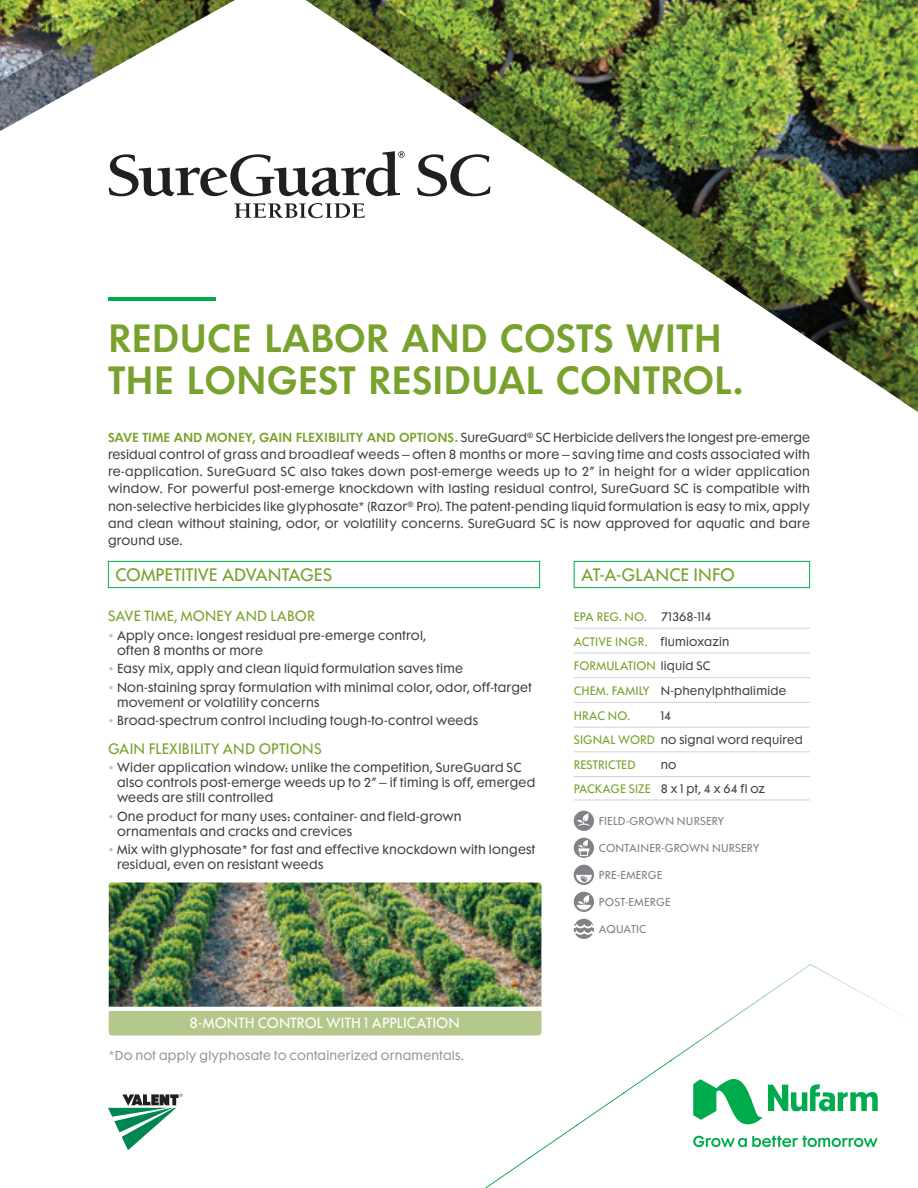
<style>
.page{position:relative;width:918px;height:1188px;background:#fff}
.page>*{position:absolute;margin:0;border:0;box-sizing:border-box;transform-origin:0 0}
.t1{font:600 36px/42px "Futura Maxi Std";color:#78a22d}
.t2{font:16.5px "Futura Maxi Std";color:#78a22d}
.t3{font:13.8px "Futura Maxi Std";letter-spacing:.01em;color:#78a22d}
.t4{font:13.5px "Futura Maxi Std";letter-spacing:.01em;color:#fff}
.t5{font:13.5px "Futura Maxi Std";letter-spacing:.015em;color:#78a22d}
.Paragraph_Style_2{font:12px/17.2px "Futura Maxi Std";letter-spacing:.02em;color:#3e3e3f}
.t6{font:12px "Futura Maxi Std";letter-spacing:.02em;color:#939598}
.TabEPA{font:11.25px "Futura Maxi Std";letter-spacing:.02em;color:#3e3e3f}
.TabEPA-2{font:11.25px "Futura Maxi Std";letter-spacing:.015em;color:#78a22d}
.t7{font:10.5px "Futura Maxi Std";letter-spacing:.02em;color:#808285}
.s1{font-weight:600;color:#78a22d}
.s2{color:#3e3e3f}
.s3{color:#78a22d}
.s4{color:#bcbdc0}
</style>
<div class="page">
<img style="left:0;top:0;width:918px;height:412px">
<hr style="left:108px;top:297px;width:108px;height:4px;background:#00ab4d">
<img style="left:717px;top:996px;width:47px;height:32px">
<img style="left:869px;top:997px;width:36px;height:20px">
<img style="left:671px;top:1028px;width:48px;height:33px">
<img style="left:763px;top:964px;width:107px;height:33px">
<img style="left:623px;top:1060px;width:49px;height:33px">
<img style="left:576px;top:1093px;width:49px;height:32px">
<img style="left:530px;top:1125px;width:48px;height:33px">
<img style="left:485px;top:1157px;width:46px;height:31px">
<svg style="left:693px;top:1079px;width:185px;height:68px"></svg>
<svg style="left:234px;top:203px;width:131px;height:15px"></svg>
<svg style="left:109px;top:151px;width:296px;height:45px"></svg>
<svg style="left:417px;top:154px;width:73px;height:42px"></svg>
<svg style="left:108px;top:1094px;width:75px;height:56px"></svg>
<div style="left:108px;top:561px;width:432px;height:27px;border:1px solid #00ab4d"></div>
<div style="left:574px;top:561px;width:236px;height:27px;border:1px solid #00ab4d"></div>
<hr style="left:574px;top:628px;width:236px;height:1px;background:#d1d2d4">
<hr style="left:574px;top:653px;width:236px;height:1px;background:#d1d2d4">
<hr style="left:574px;top:677px;width:236px;height:1px;background:#d1d2d4">
<hr style="left:574px;top:702px;width:236px;height:1px;background:#d1d2d4">
<hr style="left:574px;top:727px;width:236px;height:1px;background:#d1d2d4">
<hr style="left:574px;top:751px;width:236px;height:1px;background:#d1d2d4">
<hr style="left:574px;top:776px;width:236px;height:1px;background:#d1d2d4">
<hr style="left:574px;top:800px;width:236px;height:1px;background:#d1d2d4">
<svg style="left:574px;top:811px;width:20px;height:20px"></svg>
<svg style="left:574px;top:838px;width:20px;height:20px"></svg>
<svg style="left:574px;top:865px;width:20px;height:20px"></svg>
<svg style="left:574px;top:892px;width:20px;height:20px"></svg>
<svg style="left:574px;top:919px;width:20px;height:20px"></svg>
<img style="left:109px;top:883px;width:432px;height:124px">
<div style="left:109px;top:1011px;width:432px;height:24px;background:#b4c88b"></div>
<p class="t1" style="left:108px;top:317px;width:638px">REDUCE LABOR AND COSTS WITH<br>THE LONGEST RESIDUAL CONTROL.</p>
<p class="Paragraph_Style_2" style="left:108px;top:428px;width:704px;text-align:justify"><span class="s1">SAVE TIME AND MONEY, GAIN FLEXIBILITY AND OPTIONS.</span> SureGuard<sup>®</sup> SC Herbicide delivers the longest pre-emerge residual control of grass and broadleaf weeds – often 8 months or more – saving time and costs associated with re-application. SureGuard SC also takes down post-emerge weeds up to 2” in height for a wider application window. For powerful post-emerge knockdown with lasting residual control, SureGuard SC is compatible with non-selective herbicides like glyphosate* (Razor<sup>®</sup> Pro). The patent-pending liquid formulation is easy to mix, apply and clean without staining, odor, or volatility concerns. SureGuard SC is now approved for aquatic and bare ground use.</p>
<p class="t2" style="left:116px;top:564px;width:218px">COMPETITIVE ADVANTAGES</p>
<p class="t2" style="left:581px;top:564px;width:155px">AT-A-GLANCE INFO</p>
<p class="TabEPA-2" style="left:574px;top:609px;width:140px">EPA REG. NO. <span class="s2">71368-114</span></p>
<p class="TabEPA-2" style="left:574px;top:634px;width:157px">ACTIVE INGR. <span class="s2">flumioxazin</span></p>
<p class="TabEPA-2" style="left:574px;top:659px;width:138px">FORMULATION <span class="s2">liquid SC</span></p>
<p class="TabEPA" style="left:574px;top:683px;width:214px"><span class="s3">CHEM. FAMILY</span> N-phenylphthalimide</p>
<p class="TabEPA-2" style="left:574px;top:708px;width:58px">HRAC NO.</p>
<p class="TabEPA" style="left:661px;top:708px;width:12px">14</p>
<p class="TabEPA" style="left:574px;top:733px;width:231px"><span class="s3">SIGNAL WORD</span> no signal word required</p>
<p class="TabEPA-2" style="left:574px;top:758px;width:63px">RESTRICTED</p>
<p class="TabEPA" style="left:661px;top:758px;width:17px">no</p>
<p class="TabEPA" style="left:574px;top:781px;width:193px"><span class="s3">PACKAGE SIZE</span> 8 x 1 pt, 4 x 64 fl oz</p>
<p class="t7" style="left:599px;top:814px;width:127px">FIELD-GROWN NURSERY</p>
<p class="t7" style="left:599px;top:841px;width:162px">CONTAINER-GROWN NURSERY</p>
<p class="t7" style="left:599px;top:868px;width:65px">PRE-EMERGE</p>
<p class="t7" style="left:599px;top:895px;width:73px">POST-EMERGE</p>
<p class="t7" style="left:599px;top:922px;width:49px">AQUATIC</p>
<p class="t5" style="left:108px;top:607px;width:208px">SAVE TIME, MONEY AND LABOR</p>
<p class="Paragraph_Style_2" style="left:117px;top:628px;width:311px;line-height:15px;text-indent:-9px"><span class="s4">•</span> Apply once: longest residual pre-emerge control, often 8 months or more</p>
<p class="Paragraph_Style_2" style="left:108px;top:660px;width:357px"><span class="s4">•</span> Easy mix, apply and clean liquid formulation saves time</p>
<p class="Paragraph_Style_2" style="left:117px;top:680px;width:416px;line-height:15px;text-indent:-9px"><span class="s4">•</span> Non-staining spray formulation with minimal color, odor, off-target movement or volatility concerns</p>
<p class="Paragraph_Style_2" style="left:108px;top:712px;width:372px"><span class="s4">•</span> Broad-spectrum control including tough-to-control weeds</p>
<p class="t3" style="left:108px;top:740px;width:215px">GAIN FLEXIBILITY AND OPTIONS</p>
<p class="Paragraph_Style_2" style="left:117px;top:760px;width:420px;line-height:15px;text-indent:-9px"><span class="s4">•</span> Wider application window: unlike the competition, SureGuard SC also controls post-emerge weeds up to 2” – if timing is off, emerged weeds are still controlled</p>
<p class="Paragraph_Style_2" style="left:117px;top:809px;width:346px;line-height:15px;text-indent:-9px"><span class="s4">•</span> One product for many uses: container- and field-grown ornamentals and cracks and crevices</p>
<p class="Paragraph_Style_2" style="left:117px;top:842px;width:420px;line-height:15px;text-indent:-9px"><span class="s4">•</span> Mix with glyphosate* for fast and effective knockdown with longest residual, even on resistant weeds</p>
<p class="t4" style="left:190px;top:1014px;width:272px">8-MONTH CONTROL WITH 1 APPLICATION</p>
<p class="t6" style="left:109px;top:1047px;width:357px">*Do not apply glyphosate to containerized ornamentals.</p>
</div>
